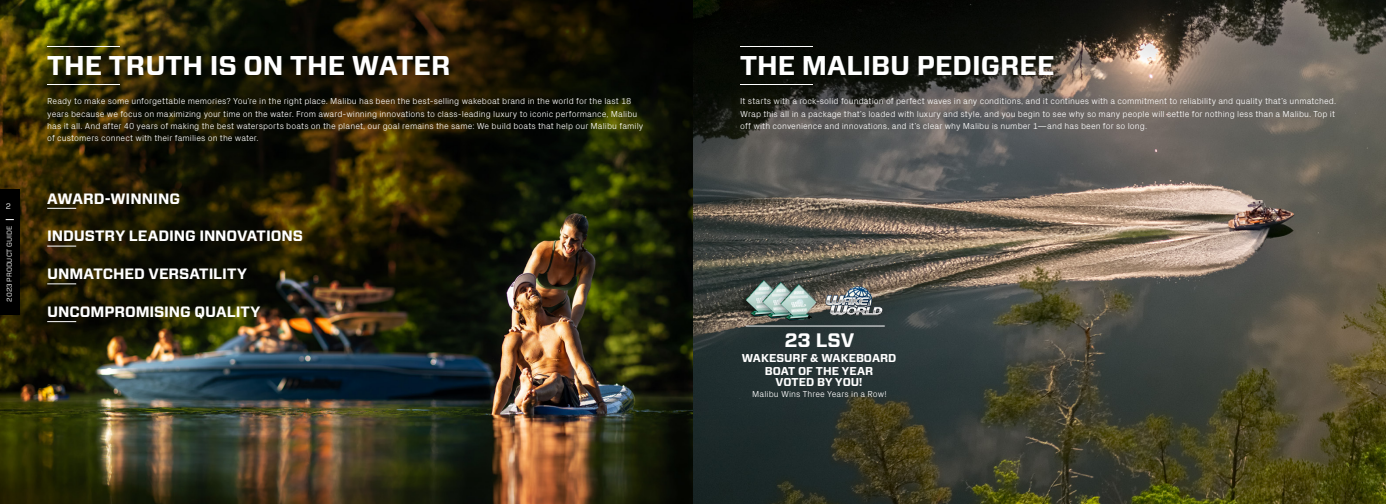
<style>
.page{position:relative;width:1386px;height:504px;background:#fff}
.page>*{position:absolute;margin:0;border:0;box-sizing:border-box;transform-origin:0 0}
.t1{font:700 27.12px "Forza";color:#fff}
.t2{font:700 19.51px "Forza";color:#fff}
.t3{font:700 14.96px "Forza";letter-spacing:-.005em;color:#fff}
.t4{font:700 11.38px/11.4px "Forza";letter-spacing:-.005em;color:#fff;text-align:center}
.t5{font:300 8.75px/12.2px "Px Grotesk";letter-spacing:.005em;color:#fff;text-align:justify}
.t6{font:7.88px "Forza";color:#fff}
.t7{font:7px "Forza";color:#fff}
</style>
<div class="page">
<img style="left:693px;top:0;width:693px;height:504px">
<img style="left:0;top:0;width:693px;height:504px">
<hr style="left:746px;top:326px;width:139px;height:1px;background:#fff">
<svg style="left:47px;top:208px;width:29px;height:1px"></svg>
<svg style="left:47px;top:246px;width:29px;height:1px"></svg>
<svg style="left:47px;top:284px;width:29px;height:1px"></svg>
<svg style="left:47px;top:321px;width:29px;height:1px"></svg>
<div style="left:731px;top:274px;width:54px;height:55px;background:#000;opacity:.48"></div>
<img style="left:744px;top:278px;width:11px;height:41px">
<div style="left:755px;top:278px;width:47px;height:48px;background:#41424c;opacity:.49"></div>
<img style="left:761px;top:280px;width:11px;height:41px">
<div style="left:772px;top:280px;width:48px;height:47px;background:#41424c;opacity:.49"></div>
<img style="left:778px;top:281px;width:41px;height:41px">
<img style="left:822px;top:285px;width:63px;height:34px">
<hr style="left:47px;top:46px;width:73px;height:1px;background:#fff">
<hr style="left:740px;top:46px;width:73px;height:1px;background:#fff">
<hr style="left:47px;top:84px;width:73px;height:1px;background:#fff">
<hr style="left:740px;top:84px;width:73px;height:1px;background:#fff">
<div style="left:0;top:189px;width:19px;height:126px;background:#000"></div>
<p class="t6" style="left:6px;top:201px;width:7px">2</p>
<p class="t7" style="left:5px;top:302px;width:77px;rotate:-90deg">2023 PRODUCT GUIDE</p>
<h1 class="t1" style="left:47px;top:47px;width:405px">THE TRUTH IS ON THE WATER</h1>
<h1 class="t1" style="left:740px;top:47px;width:316px">THE MALIBU PEDIGREE</h1>
<p class="t5" style="left:740px;top:95px;width:597px">It starts with a rock-solid foundation of perfect waves in any conditions, and it continues with a commitment to reliability and quality that’s unmatched.<br>Wrap this all in a package that’s loaded with luxury and style, and you begin to see why so many people will settle for nothing less than a Malibu. Top it off with convenience and innovations, and it’s clear why Malibu is number 1—and has been for so long.</p>
<p class="t5" style="left:47px;top:95px;width:598px;text-align:left">Ready to make some unforgettable memories? You’re in the right place. Malibu has been the best-selling wakeboat brand in the world for the last 18 years because we focus on maximizing your time on the water. From award-winning innovations to class-leading luxury to iconic performance, Malibu has it all. And after 40 years of making the best watersports boats on the planet, our goal remains the same: We build boats that help our Malibu family of customers connect with their families on the water.</p>
<h3 class="t3" style="left:47px;top:188px;width:134px">AWARD-WINNING</h3>
<h3 class="t3" style="left:47px;top:226px;width:257px">INDUSTRY LEADING INNOVATIONS</h3>
<h3 class="t3" style="left:47px;top:264px;width:201px">UNMATCHED VERSATILITY</h3>
<h3 class="t3" style="left:47px;top:302px;width:215px">UNCOMPROMISING QUALITY</h3>
<h2 class="t2" style="left:785px;top:327px;width:71px">23 LSV</h2>
<h3 class="t4" style="left:742px;top:353px;width:156px">WAKESURF &amp; WAKEBOARD</h3>
<h3 class="t4" style="left:765px;top:365px;width:110px">BOAT OF THE YEAR<br>VOTED BY YOU!</h3>
<p class="t5" style="left:752px;top:387px;width:136px">Malibu Wins Three Years in a Row!</p>
</div>
